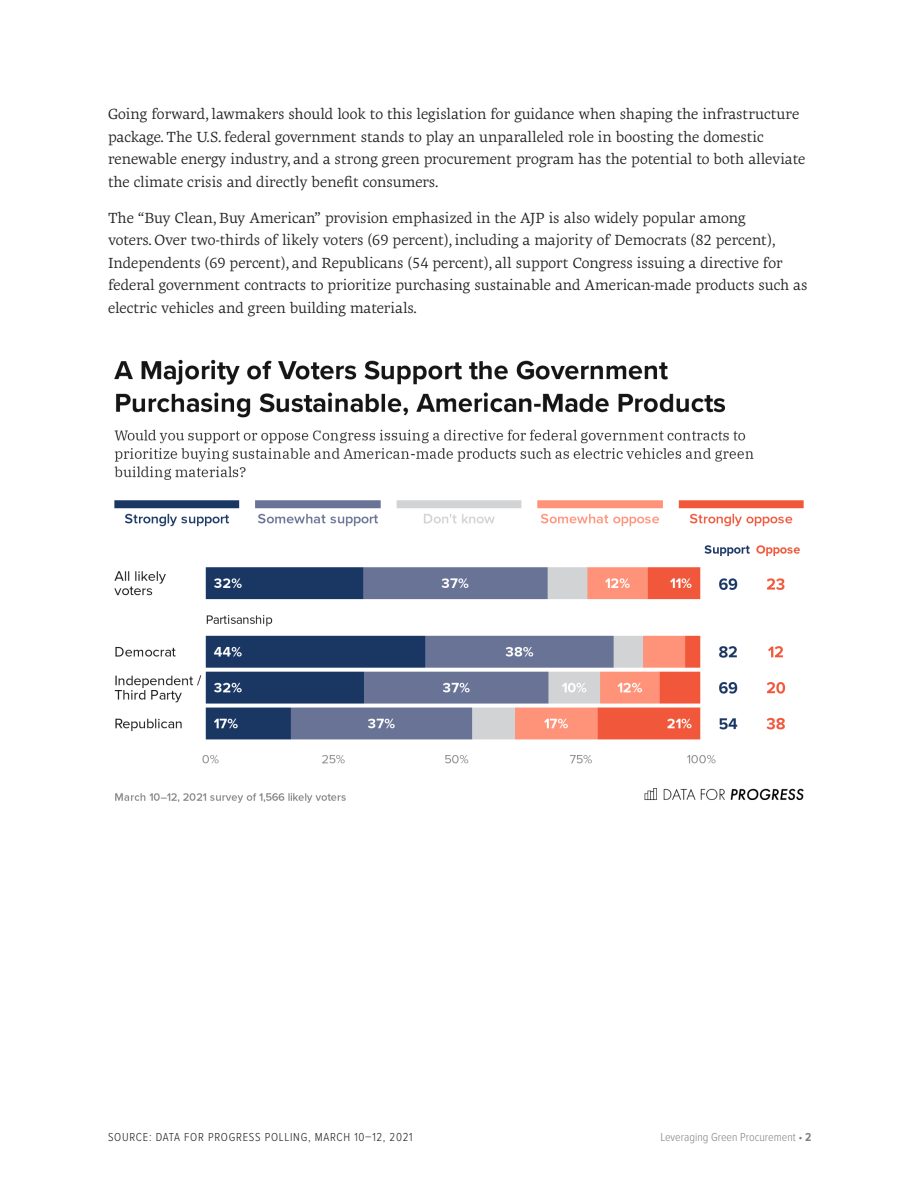
<style>
.page{position:relative;width:918px;height:1188px;background:#fff}
.page>*{position:absolute;margin:0;border:0;box-sizing:border-box;transform-origin:0 0}
.body_copy{font:15px/22.5px "Geneo Std";color:#231f20}
.body_copy-2{font:300 12px "Proxima Nova Cond";letter-spacing:.06em;color:#231f20}
.t1{font:300 12px "Proxima Nova Cond";color:#808285}
.s1{font-weight:700}
</style>
<div class="page">
<img style="left:114px;top:359px;width:690px;height:444px">
<p class="body_copy" style="left:108px;top:103px;width:699px">Going forward, lawmakers should look to this legislation for guidance when shaping the infrastructure package. The U.S. federal government stands to play an unparalleled role in boosting the domestic renewable energy industry, and a strong green procurement program has the potential to both alleviate the climate crisis and directly benefit consumers.</p>
<p class="body_copy" style="left:108px;top:206px;width:701px">The “Buy Clean, Buy American” provision emphasized in the AJP is also widely popular among<br>voters. Over two-thirds of likely voters (69 percent), including a majority of Democrats (82 percent), Independents (69 percent), and Republicans (54 percent), all support Congress issuing a directive for federal government contracts to prioritize purchasing sustainable and American-made products such as electric vehicles and green building materials.</p>
<p class="body_copy-2" style="left:108px;top:1128px;width:306px">SOURCE: DATA FOR PROGRESS POLLING, MARCH 10–12, 2021</p>
<p class="t1" style="left:660px;top:1128px;width:153px">Leveraging Green Procurement • <span class="s1">2</span></p>
</div>
